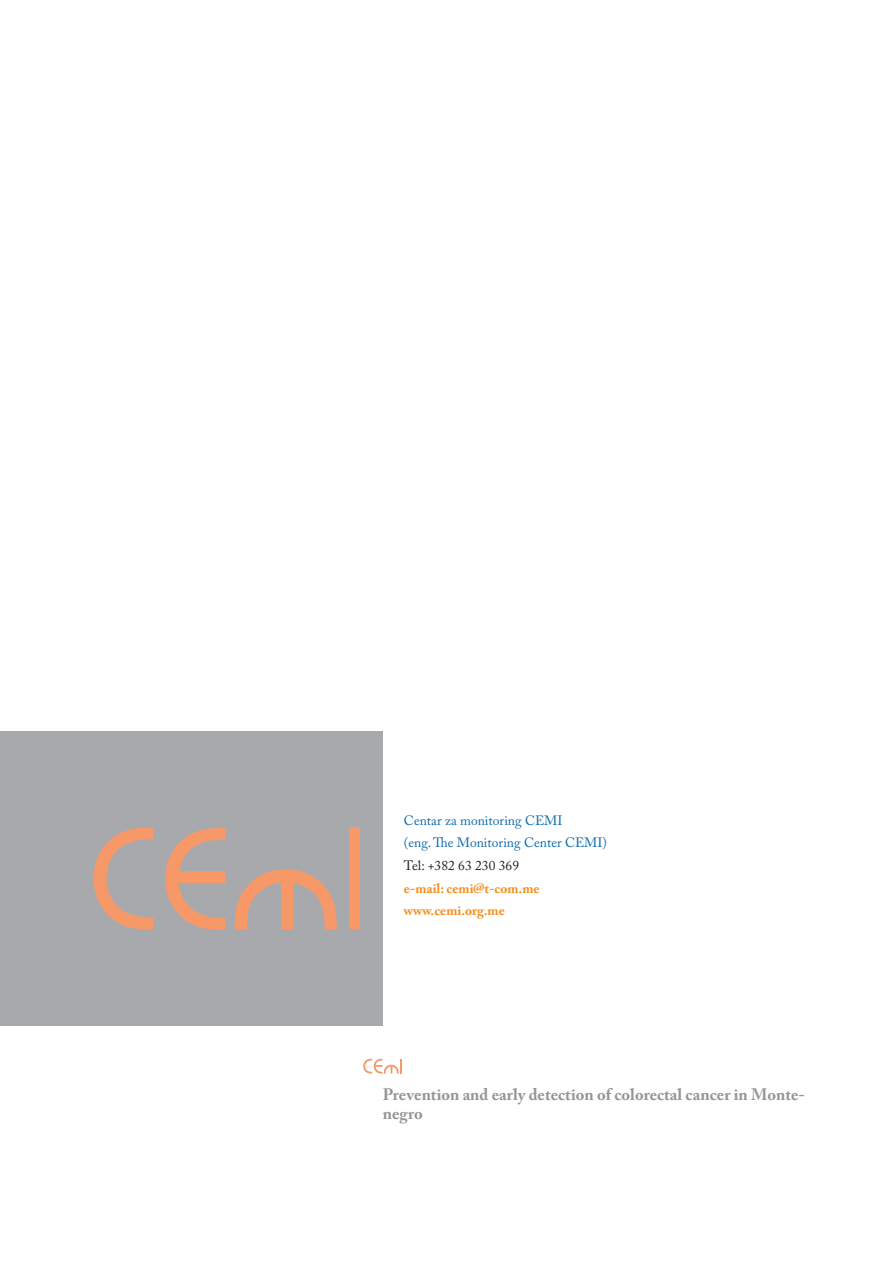
<style>
.page{position:relative;width:893px;height:1263px;background:#fff}
.page>*{position:absolute;margin:0;border:0;box-sizing:border-box;transform-origin:0 0}
.t1{font:700 16.5px/19.5px "Adobe Caslon Pro";color:#939598}
.t2{font:13.5px/22px "Adobe Caslon Pro";color:#0c6aab}
.t3{font:700 13.5px/22.5px "Adobe Caslon Pro";color:#f68f1e}
.t4{font:13.5px "Adobe Caslon Pro";color:#231f20}
</style>
<div class="page">
<div style="left:0;top:731px;width:383px;height:294px;background:#a8a9ad"></div>
<svg style="left:94px;top:827px;width:60px;height:102px;background:#c1a396"></svg>
<svg style="left:165px;top:828px;width:61px;height:102px;background:#c8a190"></svg>
<div style="left:349px;top:827px;width:11px;height:102px;background:#f79869"></div>
<svg style="left:235px;top:869px;width:102px;height:60px;background:#c9a190"></svg>
<svg style="left:363px;top:1059px;width:39px;height:14px"></svg>
<p class="t2" style="left:404px;top:810px;width:204px">Centar za monitoring CEMI<br>(eng. The Monitoring Center CEMI)</p>
<p class="t4" style="left:404px;top:857px;width:117px">Tel: +382 63 230 369</p>
<p class="t3" style="left:404px;top:876px;width:137px">e-mail: cemi@t-com.me www.cemi.org.me</p>
<p class="t1" style="left:383px;top:1084px;width:424px">Prevention and early detection of colorectal cancer in Monte&shy;negro</p>
</div>
